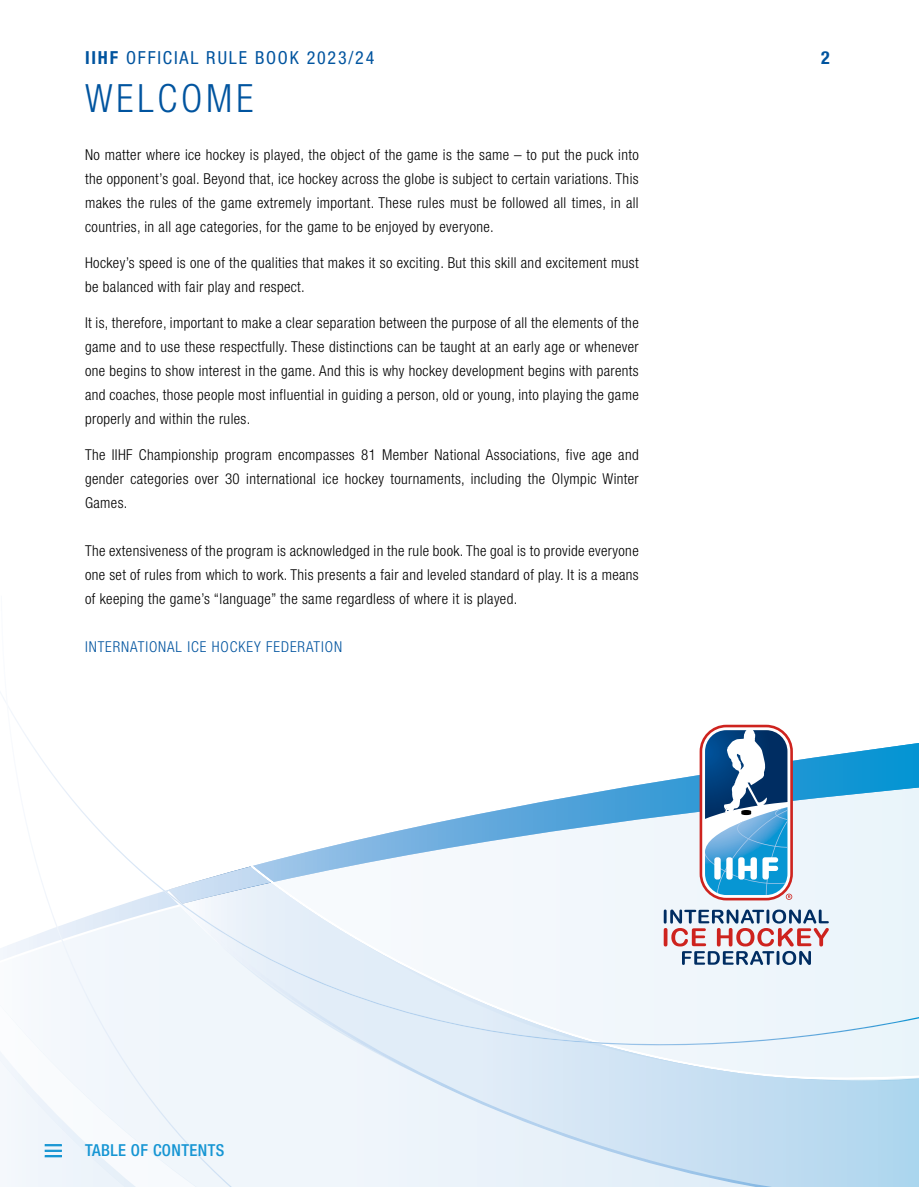
<style>
.page{position:relative;width:919px;height:1187px;background:#fff}
.page>*{position:absolute;margin:0;border:0;box-sizing:border-box;transform-origin:0 0}
.t1{font:300 condensed 39px "Helvetica Neue";letter-spacing:.1em;color:#00549f}
.t2{font:condensed 18px "Helvetica Neue";letter-spacing:.1em;color:#00549f}
.t3{font:700 condensed 18px "Helvetica Neue";color:#00549f}
.t4{font:500 condensed 16.5px "Helvetica Neue";letter-spacing:.025em;color:#1595d3}
.t5{font:300 condensed 15px/24px "Helvetica Neue";letter-spacing:.025em;color:#000;text-align:justify}
.t6{font:300 condensed 15px "Helvetica Neue";letter-spacing:.06em;color:#00549f}
.s1{font-weight:700}
</style>
<div class="page">
<svg style="left:1px;top:694px;width:917px;height:492px"></svg>
<svg style="left:45px;top:1144px;width:17px;height:12px"></svg>
<svg style="left:663px;top:909px;width:165px;height:55px"></svg>
<svg style="left:699px;top:724px;width:93px;height:176px"></svg>
<p class="t2" style="left:85px;top:47px;width:291px"><span class="s1">IIHF</span> OFFICIAL RULE BOOK 2023/24</p>
<p class="t3" style="left:821px;top:46px;width:10px">2</p>
<h1 class="t1" style="left:85px;top:76px;width:170px">WELCOME</h1>
<p class="t5" style="left:85px;top:142px;width:555px">No matter where ice hockey is played, the object of the game is the same – to put the puck into the opponent’s goal. Beyond that, ice hockey across the globe is subject to certain variations. This makes the rules of the game extremely important. These rules must be followed all times, in all countries, in all age categories, for the game to be enjoyed by everyone.</p>
<p class="t5" style="left:85px;top:250px;width:555px">Hockey’s speed is one of the qualities that makes it so exciting. But this skill and excitement must be balanced with fair play and respect.</p>
<p class="t5" style="left:85px;top:310px;width:555px">It is, therefore, important to make a clear separation between the purpose of all the elements of the game and to use these respectfully. These distinctions can be taught at an early age or whenever one begins to show interest in the game. And this is why hockey development begins with parents and coaches, those people most influential in guiding a person, old or young, into playing the game properly and within the rules.</p>
<p class="t5" style="left:85px;top:442px;width:555px">The IIHF Championship program encompasses 81 Member National Associations, five age and gender categories over 30 international ice hockey tournaments, including the Olympic Winter Games.</p>
<p class="t5" style="left:85px;top:538px;width:555px">The extensiveness of the program is acknowledged in the rule book. The goal is to provide everyone one set of rules from which to work. This presents a fair and leveled standard of play. It is a means of keeping the game’s “language” the same regardless of where it is played.</p>
<p class="t6" style="left:85px;top:638px;width:258px">INTERNATIONAL ICE HOCKEY FEDERATION</p>
<p class="t4" style="left:85px;top:1140px;width:141px">TABLE OF CONTENTS</p>
</div>
